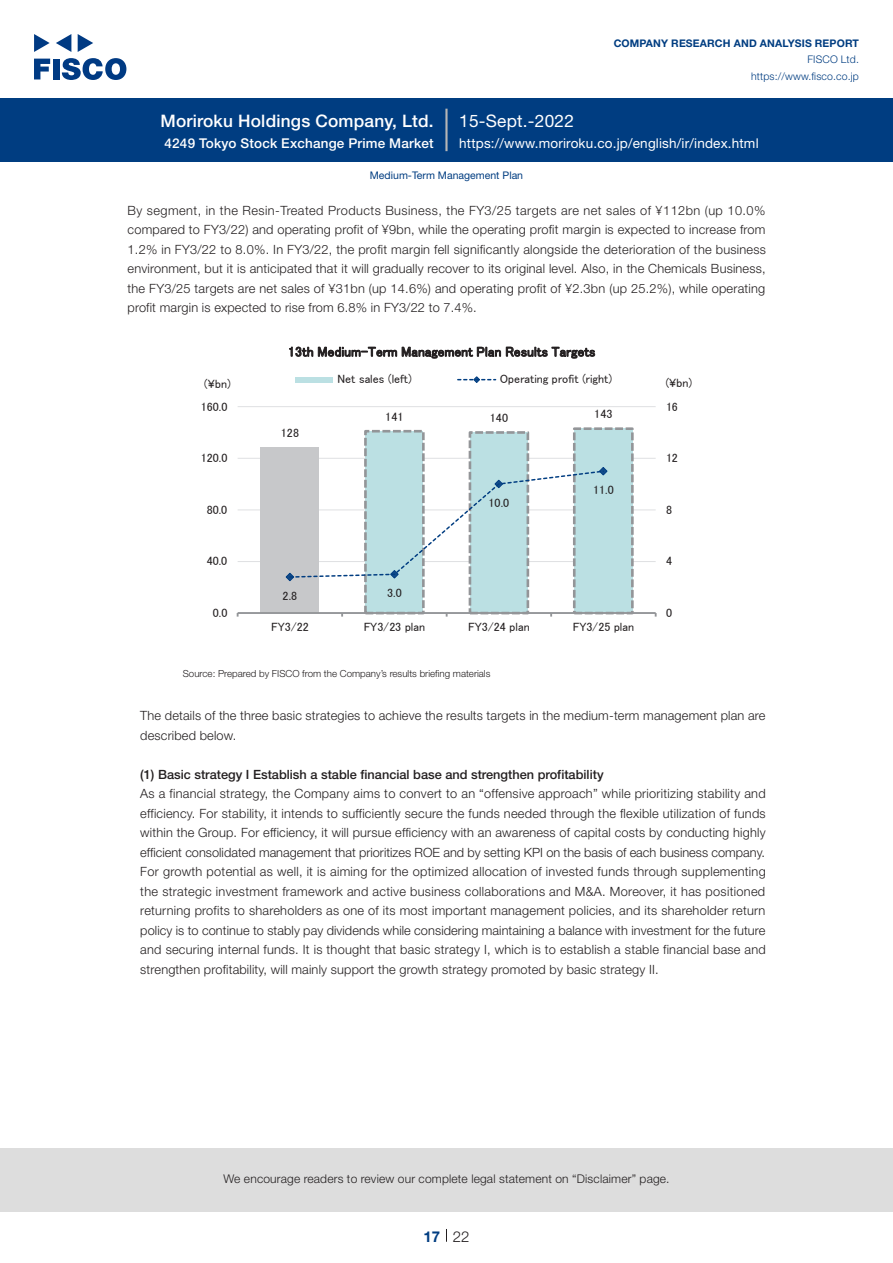
<style>
.page{position:relative;width:893px;height:1263px;background:#fff}
.page>*{position:absolute;margin:0;border:0;box-sizing:border-box;transform-origin:0 0}
.t1{font:500 17.25px "Helvetica Neue LT Std";letter-spacing:.015em;color:#fff}
.t2{font:17.25px "Helvetica Neue LT Std";letter-spacing:.015em;color:#fff}
.t3{font:300 15px "Helvetica Neue LT Std";color:#231f20}
.t4{font:700 15px "Helvetica Neue LT Std";color:#003d81}
.t5{font:13.5px "Helvetica Neue LT Std";letter-spacing:.015em;color:#fff}
.t6{font:13.5px "MS P Gothic";letter-spacing:.01em;color:#231f20}
.t7{font:500 13.5px "Helvetica Neue LT Std";letter-spacing:.015em;color:#fff}
.t8{font:300 12.75px/19.5px "Helvetica Neue LT Std";letter-spacing:.015em;color:#231f20;text-align:justify}
.t9{font:500 12.75px "Helvetica Neue LT Std";color:#231f20}
.t10{font:12.15px "MS P Gothic";color:#231f20}
.t11{font:12px "MS P Gothic";color:#231f20}
.t12{font:300 12px "Helvetica Neue LT Std";letter-spacing:.015em;color:#231f20}
.t13{font:700 10.5px "Helvetica Neue LT Std";letter-spacing:.015em;color:#003d81}
.t14{font:300 10.5px/16.5px "Helvetica Neue LT Std";letter-spacing:.015em;color:#003d81;text-align:right}
.t15{font:10.5px "Helvetica Neue LT Std";color:#003d81}
.t16{font:300 9.75px "Helvetica Neue LT Std";color:#231f20}
</style>
<div class="page">
<div style="left:0;top:1148px;width:893px;height:64px;background:#ddd"></div>
<svg style="left:34px;top:59px;width:16px;height:20px"></svg>
<div style="left:53px;top:59px;width:6px;height:20px;background:#003a83"></div>
<svg style="left:62px;top:58px;width:64px;height:22px"></svg>
<svg style="left:34px;top:34px;width:16px;height:18px"></svg>
<svg style="left:78px;top:34px;width:15px;height:18px"></svg>
<svg style="left:56px;top:34px;width:15px;height:18px"></svg>
<div style="left:0;top:98px;width:893px;height:64px;background:#003d81"></div>
<hr style="left:445px;top:109px;width:3px;height:42px;background:#b5b5b6">
<svg style="left:446px;top:1229px;width:1px;height:13px"></svg>
<hr style="left:238px;top:561px;width:418px;height:1px;background:#dfe0e2">
<hr style="left:238px;top:509px;width:418px;height:1px;background:#dfe0e2">
<hr style="left:238px;top:458px;width:418px;height:1px;background:#dfe0e2">
<hr style="left:238px;top:406px;width:418px;height:1px;background:#dfe0e2">
<div style="left:261px;top:448px;width:58px;height:165px;background:#c7c8ca"></div>
<div style="left:365px;top:431px;width:58px;height:182px;background:#bbe0e3"></div>
<div style="left:364px;top:430px;width:61px;height:184px;border:3px dashed #939598"></div>
<div style="left:470px;top:432px;width:58px;height:181px;background:#bbe0e3"></div>
<div style="left:469px;top:431px;width:60px;height:183px;border:3px dashed #939598"></div>
<div style="left:574px;top:429px;width:58px;height:184px;background:#bbe0e3"></div>
<div style="left:573px;top:427px;width:61px;height:187px;border:3px dashed #939598"></div>
<hr style="left:238px;top:612px;width:418px;height:2px;background:#939598">
<svg style="left:285px;top:466px;width:323px;height:116px"></svg>
<div style="left:296px;top:377px;width:37px;height:6px;background:#bbe0e3"></div>
<svg style="left:458px;top:376px;width:38px;height:7px"></svg>
<h1 class="t1" style="left:160px;top:110px;width:275px">Moriroku Holdings Company, Ltd.</h1>
<p class="t7" style="left:165px;top:135px;width:271px">4249 Tokyo Stock Exchange Prime Market</p>
<h1 class="t2" style="left:459px;top:110px;width:116px">15-Sept.-2022</h1>
<p class="t13" style="left:614px;top:37px;width:247px">COMPANY RESEARCH AND ANALYSIS REPORT</p>
<p class="t14" style="left:751px;top:51px;width:109px">FISCO Ltd. https://www.fisco.co j p.</p>
<p class="t5" style="left:459px;top:135px;width:301px">https://www.moriroku.co j p. /english /i r/ index.html</p>
<p class="t15" style="left:370px;top:169px;width:155px">Medium-Term Management Plan</p>
<p class="t8" style="left:128px;top:200px;width:640px">By segment in, the Resin-Treated Products Business, the FY3/25 targets are net sales of ¥112bn (up 10.0% compared to FY3/22) and operating profit of ¥9bn, while the operating profit margin is expected to increase from 1.2% in FY3/22 to 8.0%. In FY3/22, the profit margin fell significantly alongside the deterioration of the business environment, but isit anticipated that it will gradually recover to its original level. Also in, the Chemicals Business, the FY3/25 targets are net sales of ¥31bn (up 14.6%) and operating profit of ¥2.3bn (up 25.2% ,) while operating profit margin is expected to rise from 6.8% in FY3/22 to 7.4%.</p>
<p class="t11" style="left:204px;top:378px;width:28px">¥( bn)</p>
<p class="t6" style="left:288px;top:345px;width:309px">13th Medium-Term Management Plan Results Targets</p>
<p class="t11" style="left:500px;top:373px;width:114px">Operating profit (right(</p>
<p class="t11" style="left:338px;top:373px;width:76px">Net sales (left)</p>
<p class="t10" style="left:666px;top:376px;width:28px">(¥bn(</p>
<p class="t11" style="left:201px;top:400px;width:28px">160.0</p>
<p class="t10" style="left:385px;top:410px;width:20px">141</p>
<p class="t11" style="left:490px;top:412px;width:20px">140</p>
<p class="t11" style="left:594px;top:408px;width:20px">143</p>
<p class="t11" style="left:666px;top:400px;width:13px">16</p>
<p class="t11" style="left:281px;top:427px;width:20px">128</p>
<p class="t11" style="left:201px;top:452px;width:28px">120.0</p>
<p class="t11" style="left:666px;top:452px;width:13px">12</p>
<p class="t11" style="left:593px;top:483px;width:22px">11.0</p>
<p class="t11" style="left:207px;top:503px;width:22px">80.0</p>
<p class="t11" style="left:488px;top:496px;width:22px">10.0</p>
<p class="t11" style="left:666px;top:503px;width:8px">8</p>
<p class="t11" style="left:207px;top:555px;width:22px">40.0</p>
<p class="t11" style="left:666px;top:555px;width:8px">4</p>
<p class="t11" style="left:283px;top:589px;width:16px">2.8</p>
<p class="t11" style="left:387px;top:587px;width:16px">3.0</p>
<p class="t11" style="left:213px;top:607px;width:16px">0.0</p>
<p class="t11" style="left:666px;top:607px;width:8px">0</p>
<p class="t11" style="left:271px;top:620px;width:39px">FY3/22</p>
<p class="t11" style="left:364px;top:620px;width:63px">FY3/23 plan</p>
<p class="t11" style="left:468px;top:620px;width:63px">FY3/24 plan</p>
<p class="t11" style="left:573px;top:620px;width:63px">FY3/25 plan</p>
<p class="t16" style="left:183px;top:667px;width:309px">Source: Prepared by FISCO from the Company s’ results briefing materials</p>
<p class="t8" style="left:140px;top:706px;width:627px">The details of the three basic strategies to achieve the results targets in the medium-term management plan are described below.</p>
<p class="t9" style="left:140px;top:766px;width:465px">1( ) Basic strategy I Establish a stable financial base and strengthen profitability</p>
<p class="t8" style="left:140px;top:784px;width:627px">As a financial strategy, the Company aims to convert to an “offensive approach” while prioritizing stability and efficiency. For stability it, intends to sufficiently secure the funds needed through the flexible utilization of funds within the Group. For efficiency it, will pursue efficiency with an awareness of capital costs by conducting highly efficient consolidated management that prioritizes ROE and by setting KPI on the basis of each business company.<br>For growth potential as well isit, aiming for the optimized allocation of invested funds through supplementing the strategic investment framework and active business collaborations and M&amp;A. Moreover it, has positioned returning profits to shareholders as one of its most important management policies, and its shareholder return policy is to continue to stably pay dividends while considering maintaining a balance with investment for the future and securing internal funds isIt. thought that basic strategy ,I which is to establish a stable financial base and strengthen profitability, will mainly support the growth strategy promoted by basic strategy .I I</p>
<p class="t12" style="left:223px;top:1171px;width:448px">We encourage readers to review our complete legal statement on “Disclaimer” page.</p>
<p class="t4" style="left:423px;top:1227px;width:18px">17</p>
<p class="t3" style="left:453px;top:1227px;width:18px">22</p>
</div>
